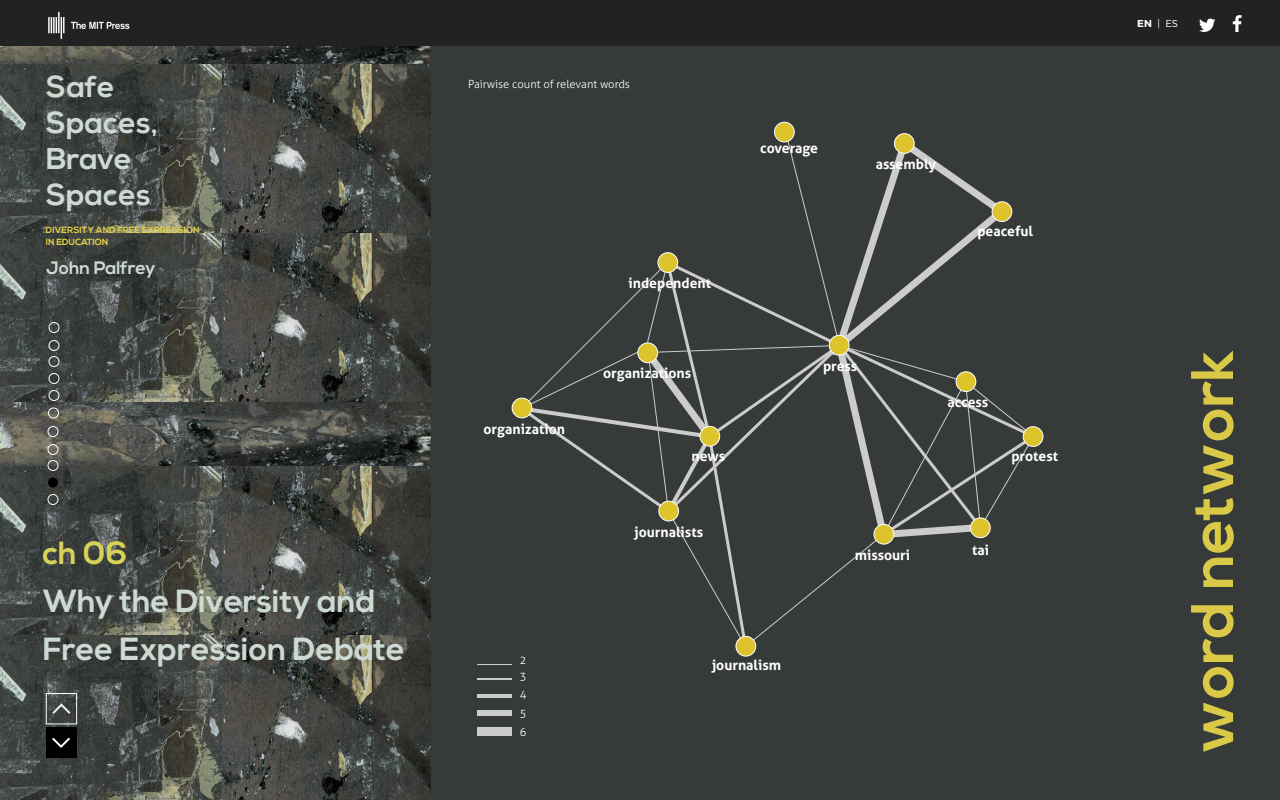
<style>
.page{position:relative;width:1280px;height:800px;background:#fff}
.page>*{position:absolute;margin:0;border:0;box-sizing:border-box;transform-origin:0 0}
.t1{font:700 60px "Nexa";color:#e6d447}
.t2{font:700 32px/48px "Nexa";color:#cdd9d2}
.t3{font:700 32px "Nexa";color:#d6d356}
.t4{font:700 30px/36px "Nexa";color:#cdd9d2}
.t5{font:700 18px "Nexa";color:#cdd9d2}
.t6{font:700 14px "Aller";color:#fff}
.t7{font:300 11.2px/16px "Aller";color:#fff}
.t8{font:300 10px "Montserrat";color:#fff}
.t9{font:700 9px/12px "Nexa";color:#e6d447}
.s1{font-weight:700}
</style>
<div class="page">
<img style="left:0;top:46px;width:431px;height:754px">
<div style="left:431px;top:2px;width:849px;height:798px;background:#363b3a"></div>
<div style="left:0;top:0;width:1280px;height:46px;background:#212221"></div>
<svg style="left:1199px;top:19px;width:16px;height:13px"></svg>
<svg style="left:1233px;top:15px;width:9px;height:17px"></svg>
<img style="left:48px;top:11px;width:82px;height:28px">
<div style="left:46px;top:728px;width:30px;height:30px;background:#000"></div>
<svg style="left:52px;top:738px;width:18px;height:10px"></svg>
<div style="left:46px;top:693px;width:31px;height:31px;border:1px solid #fff"></div>
<svg style="left:53px;top:704px;width:17px;height:10px"></svg>
<div style="left:48px;top:494px;width:10px;height:11px;border:1px solid #fff;border-radius:50%"></div>
<div style="left:48px;top:478px;width:10px;height:10px;background:#000;border-radius:50%"></div>
<div style="left:48px;top:460px;width:10px;height:11px;border:1px solid #fff;border-radius:50%"></div>
<div style="left:48px;top:444px;width:10px;height:11px;border:1px solid #fff;border-radius:50%"></div>
<div style="left:48px;top:426px;width:10px;height:11px;border:1px solid #fff;border-radius:50%"></div>
<div style="left:48px;top:408px;width:11px;height:10px;border:1px solid #fff;border-radius:50%"></div>
<div style="left:48px;top:390px;width:12px;height:11px;border:1px solid #fff;border-radius:50%"></div>
<div style="left:48px;top:373px;width:12px;height:11px;border:1px solid #fff;border-radius:50%"></div>
<div style="left:48px;top:356px;width:12px;height:11px;border:1px solid #fff;border-radius:50%"></div>
<div style="left:48px;top:340px;width:12px;height:11px;border:1px solid #fff;border-radius:50%"></div>
<div style="left:48px;top:322px;width:12px;height:11px;border:1px solid #fff;border-radius:50%"></div>
<hr style="left:477px;top:664px;width:35px;height:1px;background:#ccc">
<hr style="left:477px;top:678px;width:35px;height:2px;background:#ccc">
<hr style="left:477px;top:694px;width:35px;height:4px;background:#ccc">
<div style="left:477px;top:710px;width:35px;height:6px;background:#ccc"></div>
<svg style="left:512px;top:398px;width:20px;height:20px"></svg>
<div style="left:512px;top:398px;width:20px;height:20px;border:1px solid #fff;border-radius:50%"></div>
<svg style="left:736px;top:636px;width:20px;height:20px"></svg>
<div style="left:736px;top:636px;width:20px;height:20px;border:1px solid #fff;border-radius:50%"></div>
<svg style="left:775px;top:122px;width:19px;height:20px"></svg>
<div style="left:774px;top:122px;width:21px;height:20px;border:1px solid #fff;border-radius:50%"></div>
<svg style="left:1023px;top:427px;width:20px;height:19px"></svg>
<div style="left:1023px;top:426px;width:20px;height:21px;border:1px solid #fff;border-radius:50%"></div>
<svg style="left:517px;top:127px;width:523px;height:523px"></svg>
<div style="left:894px;top:134px;width:20px;height:19px;background:#ddc32c;border-radius:50%"></div>
<div style="left:894px;top:133px;width:20px;height:21px;border:1px solid #fff;border-radius:50%"></div>
<div style="left:992px;top:202px;width:20px;height:20px;background:#ddc32c;border-radius:50%"></div>
<div style="left:992px;top:202px;width:20px;height:20px;border:1px solid #fff;border-radius:50%"></div>
<div style="left:829px;top:335px;width:20px;height:20px;background:#ddc32c;border-radius:50%"></div>
<div style="left:829px;top:335px;width:20px;height:20px;border:1px solid #fff;border-radius:50%"></div>
<div style="left:477px;top:727px;width:35px;height:9px;background:#ccc"></div>
<h3 class="t4" style="left:46px;top:70px;width:114px">Safe<br>Spaces,<br>Brave<br>Spaces</h3>
<p class="t9" style="left:46px;top:224px;width:155px">DIVERSITY AND FREE EXPRESSION<br>IN EDUCATION</p>
<p class="t5" style="left:46px;top:257px;width:111px">John Palfrey</p>
<h2 class="t3" style="left:43px;top:534px;width:86px">ch 06</h2>
<h2 class="t2" style="left:43px;top:578px;width:363px">Why the Diversity and<br>Free Expression Debate</h2>
<p class="t7" style="left:468px;top:76px;width:164px">Pairwise count of relevant words</p>
<p class="t6" style="left:629px;top:275px;width:84px">independent</p>
<p class="t6" style="left:483px;top:421px;width:83px">organization</p>
<p class="t6" style="left:603px;top:365px;width:90px">organizations</p>
<p class="t6" style="left:692px;top:448px;width:35px">news</p>
<p class="t6" style="left:635px;top:524px;width:70px">journalists</p>
<p class="t6" style="left:760px;top:140px;width:59px">coverage</p>
<p class="t6" style="left:876px;top:156px;width:62px">assembly</p>
<p class="t6" style="left:977px;top:223px;width:57px">peaceful</p>
<p class="t6" style="left:823px;top:358px;width:36px">press</p>
<p class="t6" style="left:948px;top:394px;width:42px">access</p>
<p class="t6" style="left:1011px;top:448px;width:48px">protest</p>
<p class="t6" style="left:855px;top:547px;width:57px">missouri</p>
<p class="t6" style="left:972px;top:542px;width:18px">tai</p>
<p class="t7" style="left:520px;top:652px;width:8px">2<br>3</p>
<p class="t7" style="left:520px;top:685px;width:8px;line-height:19px">4<br>5</p>
<p class="t7" style="left:520px;top:724px;width:8px">6</p>
<p class="t6" style="left:712px;top:657px;width:71px">journalism</p>
<p class="t8" style="left:1137px;top:18px;width:42px"><span class="s1">EN</span> | ES</p>
<h1 class="t1" style="left:1178px;top:754px;width:405px;rotate:-90deg">word network</h1>
</div>
